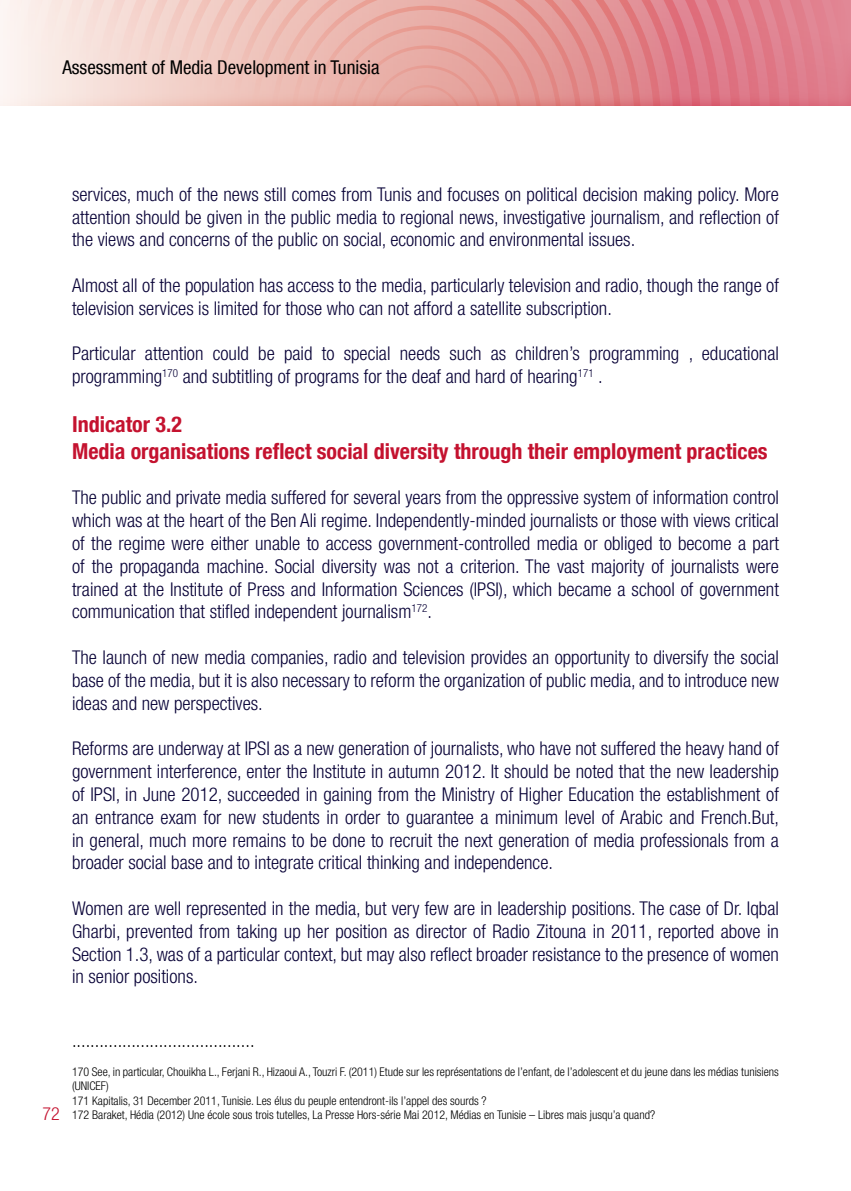
<style>
.page{position:relative;width:851px;height:1191px;background:#fff}
.page>*{position:absolute;margin:0;border:0;box-sizing:border-box;transform-origin:0 0}
.t1{font:700 condensed 22px/26.4px "Helvetica Neue LT Com";color:#c4122f}
.t2{font:300 condensed 19px/22.8px "Helvetica Neue LT Com";color:#080237;text-align:justify}
.t3{font:300 condensed 19px "Helvetica Neue LT Com";color:#000}
.t4{font:condensed 19px "Helvetica Neue LT Com";color:#000}
.t5{font:300 condensed 18px "Helvetica Neue LT Com";color:#c4122f}
.t6{font:300 condensed 12px/14.4px "Helvetica Neue LT Com";color:#000}
</style>
<div class="page">
<svg style="left:237px;top:105px;width:378px;height:1px"></svg>
<svg style="left:0;top:0;width:850px;height:105px;background:#e9aaa9"></svg>
<p class="t4" style="left:62px;top:56px;width:318px">Assessment of Media Development in Tunisia</p>
<p class="t2" style="left:72px;top:182px;width:708px">services, much of the news still comes from Tunis and focuses on political decision making policy. More attention should be given in the public media to regional news, investigative journalism, and reflection of the views and concerns of the public on social, economic and environmental issues.</p>
<p class="t2" style="left:72px;top:274px;width:708px">Almost all of the population has access to the media, particularly television and radio, though the range of television services is limited for those who can not afford a satellite subscription.</p>
<p class="t2" style="left:72px;top:342px;width:708px">Particular attention could be paid to special needs such as children’s programming , educational programming<sup>170</sup> and subtitling of programs for the deaf and hard of hearing<sup>171</sup> .</p>
<p class="t1" style="left:72px;top:411px;width:697px">Indicator 3.2<br>Media organisations reflect social diversity through their employment practices</p>
<p class="t2" style="left:72px;top:486px;width:708px">The public and private media suffered for several years from the oppressive system of information control which was at the heart of the Ben Ali regime. Independently-minded journalists or those with views critical of the regime were either unable to access government-controlled media or obliged to become a part of the propaganda machine. Social diversity was not a criterion. The vast majority of journalists were trained at the Institute of Press and Information Sciences (lPSI), which became a school of government communication that stifled independent journalism<sup>172</sup>.</p>
<p class="t2" style="left:72px;top:646px;width:708px">The launch of new media companies, radio and television provides an opportunity to diversify the social base of the media, but it is also necessary to reform the organization of public media, and to introduce new ideas and new perspectives.</p>
<p class="t2" style="left:72px;top:737px;width:708px">Reforms are underway at IPSI as a new generation of journalists, who have not suffered the heavy hand of government interference, enter the Institute in autumn 2012. It should be noted that the new leadership of IPSI, in June 2012, succeeded in gaining from the Ministry of Higher Education the establishment of an entrance exam for new students in order to guarantee a minimum level of Arabic and French.But, in general, much more remains to be done to recruit the next generation of media professionals from a broader social base and to integrate critical thinking and independence.</p>
<p class="t2" style="left:72px;top:896px;width:708px">Women are well represented in the media, but very few are in leadership positions. The case of Dr. Iqbal Gharbi, prevented from taking up her position as director of Radio Zitouna in 2011, reported above in Section 1.3, was of a particular context, but may also reflect broader resistance to the presence of women in senior positions.</p>
<p class="t5" style="left:43px;top:1103px;width:19px">72</p>
<p class="t3" style="left:72px;top:1029px;width:184px">........................................</p>
<p class="t6" style="left:72px;top:1064px;width:708px">170 See, in particular, Chouikha L., Ferjani R., Hizaoui A., Touzri F. (2011) Etude sur les représentations de l’enfant, de l’adolescent et du jeune dans les médias tunisiens (UNICEF)<br>171 Kapitalis, 31 December 2011, Tunisie. Les élus du peuple entendront-ils l’appel des sourds ?<br>172 Baraket, Hédia (2012) Une école sous trois tutelles, La Presse Hors-série Mai 2012, Médias en Tunisie – Libres mais jusqu’a quand?</p>
</div>
